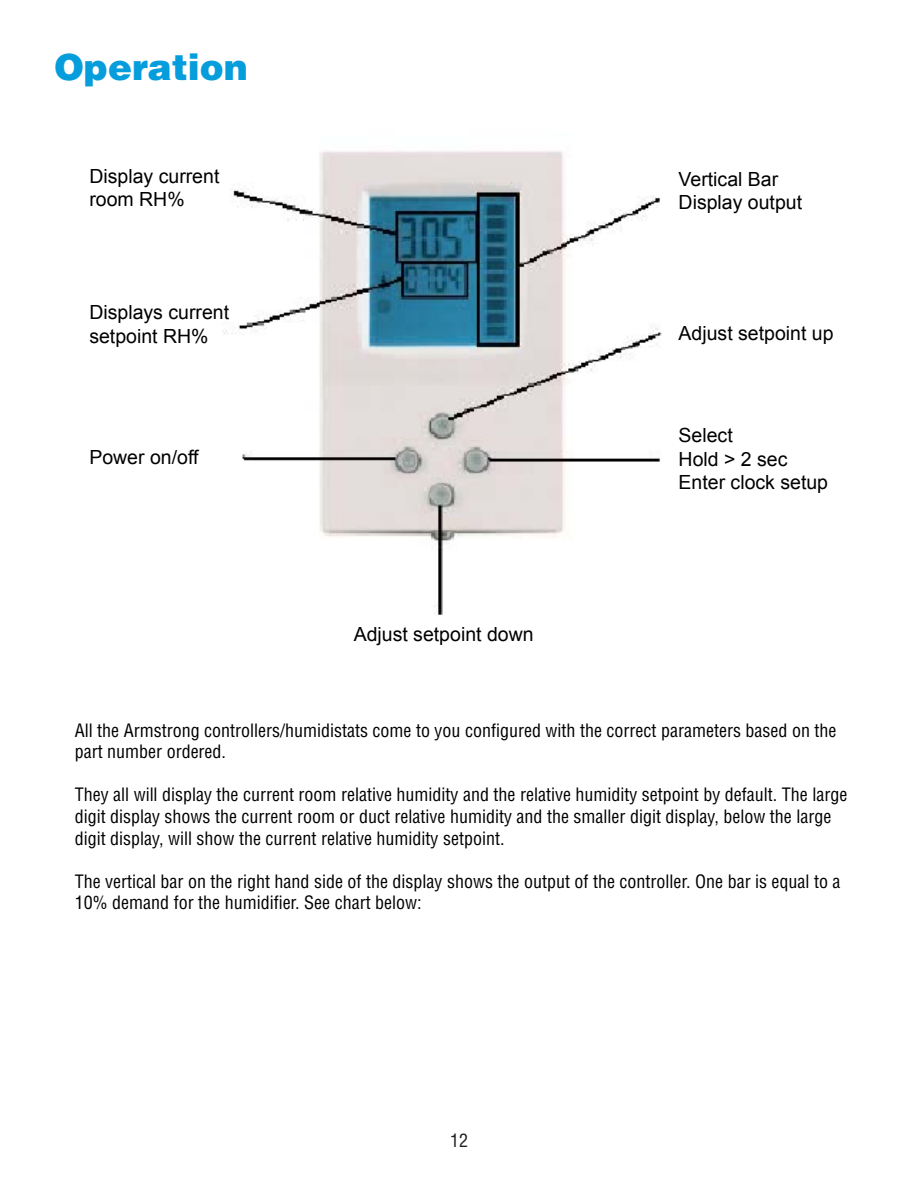
<style>
.page{position:relative;width:918px;height:1188px;background:#fff}
.page>*{position:absolute;margin:0;border:0;box-sizing:border-box;transform-origin:0 0}
._01_HEAD{font:900 36px "Helvetica LT Std";color:#069ddc}
.t1{font:19.5px "Arial";color:#000}
.t2{font:condensed 18px/21.6px "Helvetica LT Std";color:#000}
.t3{font:condensed 18px "Helvetica LT Std";color:#231f20}
</style>
<div class="page">
<img style="left:223px;top:151px;width:439px;height:464px">
<p class="_01_HEAD" style="left:54px;top:43px;width:196px">Operation</p>
<p class="t1" style="left:89px;top:163px;width:132px">Display current</p>
<p class="t1" style="left:89px;top:187px;width:97px">room RH%</p>
<p class="t1" style="left:89px;top:300px;width:141px">Displays current</p>
<p class="t1" style="left:89px;top:323px;width:121px">setpoint RH%</p>
<p class="t1" style="left:89px;top:445px;width:111px">Power on/off</p>
<p class="t1" style="left:354px;top:622px;width:181px">Adjust setpoint down</p>
<p class="t1" style="left:679px;top:166px;width:101px">Vertical Bar</p>
<p class="t1" style="left:679px;top:190px;width:125px">Display output</p>
<p class="t1" style="left:679px;top:321px;width:157px">Adjust setpoint up</p>
<p class="t1" style="left:679px;top:423px;width:56px">Select</p>
<p class="t1" style="left:679px;top:446px;width:110px">Hold &gt; 2 sec</p>
<p class="t1" style="left:679px;top:469px;width:151px">Enter clock setup</p>
<p class="t2" style="left:75px;top:719px;width:763px">All the Armstrong controllers/humidistats come to you configured with the correct parameters based on the part number ordered.</p>
<p class="t2" style="left:75px;top:784px;width:774px">They all will display the current room relative humidity and the relative humidity setpoint by default. The large digit display shows the current room or duct relative humidity and the smaller digit display, below the large digit display, will show the current relative humidity setpoint.</p>
<p class="t2" style="left:75px;top:870px;width:767px">The vertical bar on the right hand side of the display shows the output of the controller. One bar is equal to a<br>10% demand for the humidifier. See chart below:</p>
<p class="t3" style="left:450px;top:1129px;width:19px">12</p>
</div>
